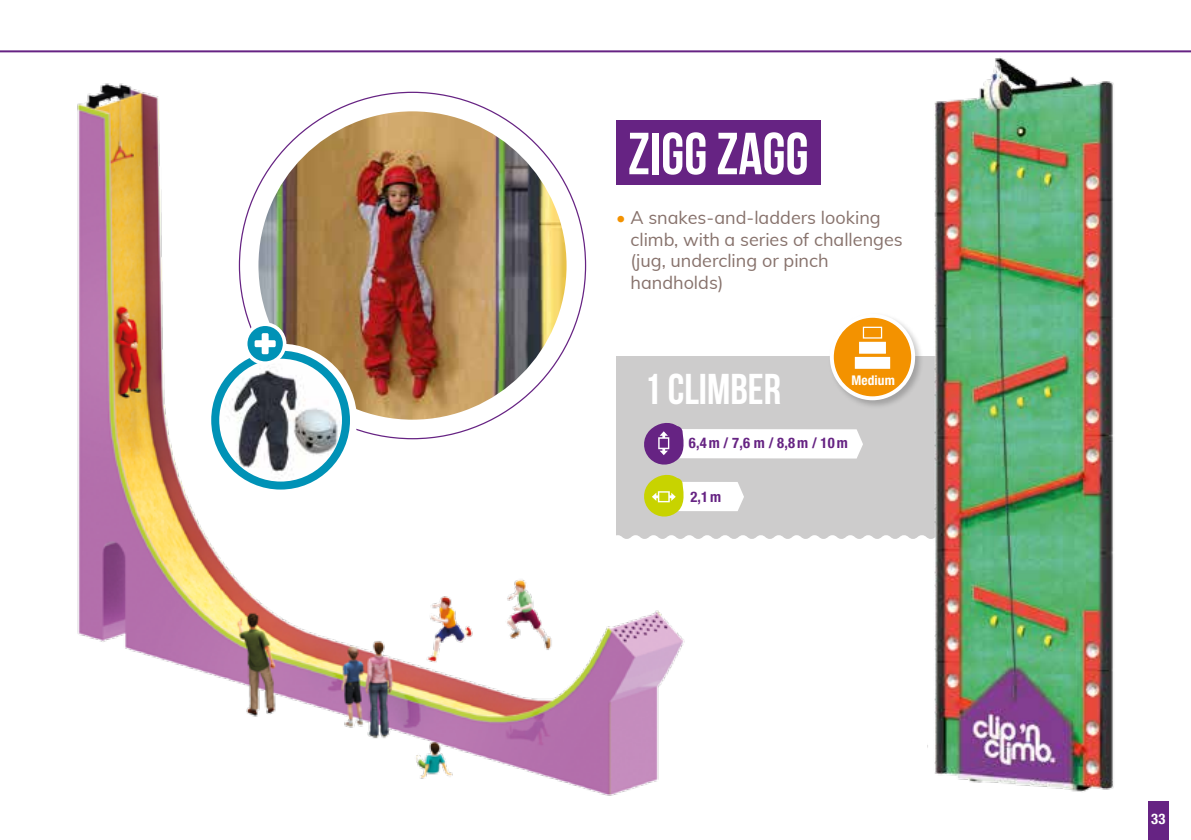
<style>
.page{position:relative;width:1191px;height:840px;background:#fff}
.page>*{position:absolute;margin:0;border:0;box-sizing:border-box;transform-origin:0 0}
.t1{font:700 59.2px "Bebas Neue";color:#fff}
.t2{font:700 43px "Bebas Neue";color:#fff}
.t3{font:18px/21.6px "Muli";color:#87726c}
.t4{font:700 condensed 14.6px "Helvetica Neue LT Pro";letter-spacing:.145em;color:#662383}
.t5{font:700 condensed 14.6px "Helvetica Neue LT Pro";color:#fff}
.t6{font:700 condensed 13.4px "Helvetica Neue LT Pro";letter-spacing:.01em;color:#fff}
.s1{color:#f39200}
</style>
<div class="page">
<div style="left:1148px;top:801px;width:20px;height:38px;background:#662383"></div>
<img style="left:77px;top:83px;width:618px;height:713px">
<div style="left:239px;top:92px;width:346px;height:346px;background:#fff;border-radius:50%"></div>
<img style="left:254px;top:107px;width:317px;height:317px;border-radius:158px">
<div style="left:249px;top:102px;width:326px;height:326px;border:9px solid #fff;border-radius:50%"></div>
<div style="left:204px;top:343px;width:153px;height:153px;border:22px solid #fff;border-radius:50%"></div>
<img style="left:215px;top:354px;width:131px;height:131px;border-radius:65px">
<div style="left:211px;top:350px;width:139px;height:139px;border:8px solid #0092b6;border-radius:50%"></div>
<svg style="left:246px;top:324px;width:39px;height:39px"></svg>
<div style="left:244px;top:322px;width:42px;height:43px;border:4px solid #fff;border-radius:50%"></div>
<svg style="left:255px;top:333px;width:21px;height:21px"></svg>
<div style="left:616px;top:356px;width:311px;height:182px;background:#cdcccc"></div>
<div style="left:616px;top:120px;width:204px;height:64px;background:#662383"></div>
<svg style="left:640px;top:421px;width:223px;height:99px"></svg>
<img style="left:927px;top:52px;width:211px;height:740px">
<div style="left:828px;top:312px;width:96px;height:97px;background:#000;opacity:.21"></div>
<div style="left:832px;top:315px;width:81px;height:83px;background:#f39200;border-radius:50%"></div>
<div style="left:830px;top:313px;width:85px;height:87px;border:4px solid #fff;border-radius:50%"></div>
<div style="left:863px;top:326px;width:19px;height:12px;border:1px solid #fff"></div>
<div style="left:859px;top:341px;width:27px;height:12px;background:#fff;border:1px solid #fff"></div>
<div style="left:855px;top:357px;width:35px;height:11px;background:#fff"></div>
<hr style="left:0;top:50px;width:1191px;height:2px;background:#662383">
<h1 class="t1" style="left:628px;top:121px;width:182px">ZIGG ZAGG</h1>
<p class="t3" style="left:630px;top:206px;width:274px;text-indent:-14px"><span class="s1">•</span> A snakes-and-ladders looking climb, with a series of challenges (jug, undercling or pinch handholds)</p>
<h2 class="t2" style="left:644px;top:365px;width:138px">1 CLIMBER</h2>
<p class="t6" style="left:851px;top:371px;width:45px">Medium</p>
<p class="t4" style="left:689px;top:434px;width:160px">6,4m / 7,6 m / 8,8m / 10m</p>
<p class="t4" style="left:690px;top:487px;width:32px">2,1m</p>
<p class="t5" style="left:1151px;top:809px;width:16px">33</p>
</div>
